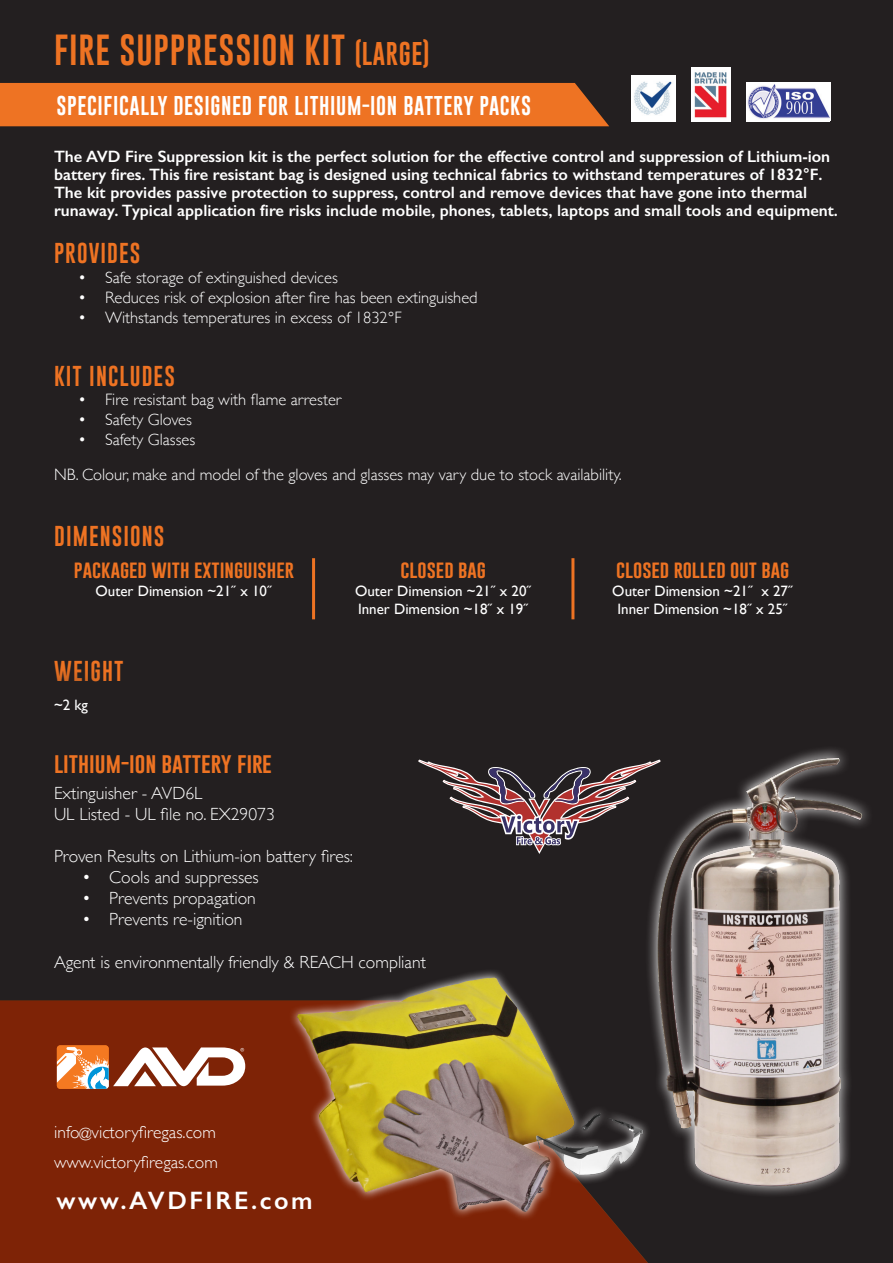
<style>
.page{position:relative;width:893px;height:1263px;background:#231f20}
.page>*{position:absolute;margin:0;border:0;box-sizing:border-box;transform-origin:0 0}
.t1{font:31.8px "Gobold";letter-spacing:.025em;color:#ee7323}
.t2{font:600 25.35px "Gill Sans";letter-spacing:.1em;color:#fff}
.t3{font:21px "Gobold";letter-spacing:.05em;color:#ee7323}
.t4{font:21px "Gobold";color:#ee7323}
.t5{font:19.8px "Gobold";letter-spacing:.03em;color:#fff}
.t6{font:18.15px "Gobold";color:#ee7323}
.t7{font:300 17.55px "Gill Sans";color:#fff}
.t8{font:600 16.5px/18px "Gill Sans";color:#fff}
.t9{font:300 16.5px "Gill Sans";color:#fff}
.t10{font:15px "Gill Sans";color:#fff}
.s1{font-size:24px}
.s2{font-size:15px}
</style>
<div class="page">
<div style="left:0;top:83px;width:609px;height:43px;background:#ee7323"></div>
<hr style="left:312px;top:558px;width:3px;height:61px;background:#ee7323">
<hr style="left:571px;top:558px;width:3px;height:61px;background:#ee7323">
<div style="left:631px;top:75px;width:45px;height:46px;background:#fff"></div>
<img style="left:634px;top:81px;width:38px;height:34px">
<img style="left:692px;top:68px;width:39px;height:53px">
<img style="left:746px;top:82px;width:83px;height:39px">
<div style="left:0;top:1000px;width:648px;height:263px;background:#7e2306"></div>
<svg style="left:57px;top:1045px;width:188px;height:44px;background:#c89984"></svg>
<svg style="left:288px;top:1000px;width:360px;height:220px;background:#792308"></svg>
<img style="left:297px;top:971px;width:350px;height:244px">
<svg style="left:645px;top:749px;width:224px;height:449px"></svg>
<img style="left:654px;top:751px;width:212px;height:447px">
<svg style="left:418px;top:755px;width:244px;height:100px"></svg>
<p class="t1" style="left:54px;top:29px;width:377px">FIRE SUPPRESSION KIT <span class="s1">(LARGE)</span></p>
<p class="t5" style="left:56px;top:92px;width:476px">SPECIFICALLY DESIGNED FOR LITHIUM-ION BATTERY PACKS</p>
<p class="t8" style="left:54px;top:147px;width:785px">The AVD Fire Suppression kit is the perfect solution for the effective control and suppression of Lithium-ion battery fires. This fire resistant bag is designed using technical fabrics to withstand temperatures of 1832°F.<br>The kit provides passive protection to suppress, control and remove devices that have gone into thermal runaway. Typical application fire risks include mobile, phones, tablets, laptops and small tools and equipment.</p>
<p class="t3" style="left:54px;top:240px;width:88px">PROVIDES</p>
<p class="t9" style="left:78px;top:264px;width:261px">• Safe storage of extinguished devices</p>
<p class="t9" style="left:78px;top:284px;width:401px">• Reduces risk of explosion after fire has been extinguished</p>
<p class="t9" style="left:78px;top:304px;width:325px">• Withstands temperatures in excess of 1832°F</p>
<p class="t3" style="left:54px;top:362px;width:122px">KIT INCLUDES</p>
<p class="t9" style="left:78px;top:387px;width:265px">• Fire resistant bag with flame arrester</p>
<p class="t9" style="left:78px;top:407px;width:115px">• Safety Gloves</p>
<p class="t9" style="left:78px;top:426px;width:119px">• Safety Glasses</p>
<p class="t9" style="left:54px;top:461px;width:569px">NB. Colour, make and model of the gloves and glasses may vary due to stock availability.</p>
<p class="t3" style="left:54px;top:522px;width:112px">DIMENSIONS</p>
<p class="t6" style="left:74px;top:558px;width:222px">packaged with extinguisher</p>
<p class="t10" style="left:96px;top:583px;width:178px">Outer Dimension ~21˝ x 10˝</p>
<p class="t3" style="left:54px;top:657px;width:71px">WEIGHT</p>
<p class="t10" style="left:54px;top:696px;width:36px">~2 kg</p>
<p class="t4" style="left:54px;top:750px;width:219px">lithium-ion battery fire</p>
<p class="t6" style="left:400px;top:558px;width:87px">closed bag</p>
<p class="t10" style="left:355px;top:583px;width:178px">Outer Dimension ~21˝ x 20˝</p>
<p class="t10" style="left:358px;top:601px;width:172px">Inner Dimension ~18˝ x 19˝</p>
<p class="t7" style="left:54px;top:779px;width:150px">Extinguisher - AVD6L</p>
<p class="t7" style="left:54px;top:800px;width:222px">UL Listed - UL file no. EX29073</p>
<p class="t7" style="left:54px;top:842px;width:301px">Proven Results on Lithium-ion battery fires:</p>
<p class="t7" style="left:82px;top:863px;width:178px">• Cools and suppresses</p>
<p class="t7" style="left:82px;top:885px;width:175px">• Prevents propagation</p>
<p class="t7" style="left:82px;top:906px;width:162px">• Prevents re-ignition</p>
<p class="t7" style="left:54px;top:948px;width:374px">Agent is environmentally friendly &amp; REACH compliant</p>
<p class="t7" style="left:54px;top:1118px;width:163px">info<span class="s2">@</span>victoryfiregas.com</p>
<p class="t7" style="left:54px;top:1148px;width:165px">www.victoryfiregas.com</p>
<p class="t2" style="left:56px;top:1185px;width:258px">www.AVDFIRE.com</p>
<p class="t6" style="left:616px;top:558px;width:175px">closed rolled out bag</p>
<p class="t10" style="left:612px;top:583px;width:182px">Outer Dimension ~21˝ x 27˝</p>
<p class="t10" style="left:617px;top:601px;width:172px">Inner Dimension ~18˝ x 25˝</p>
</div>
